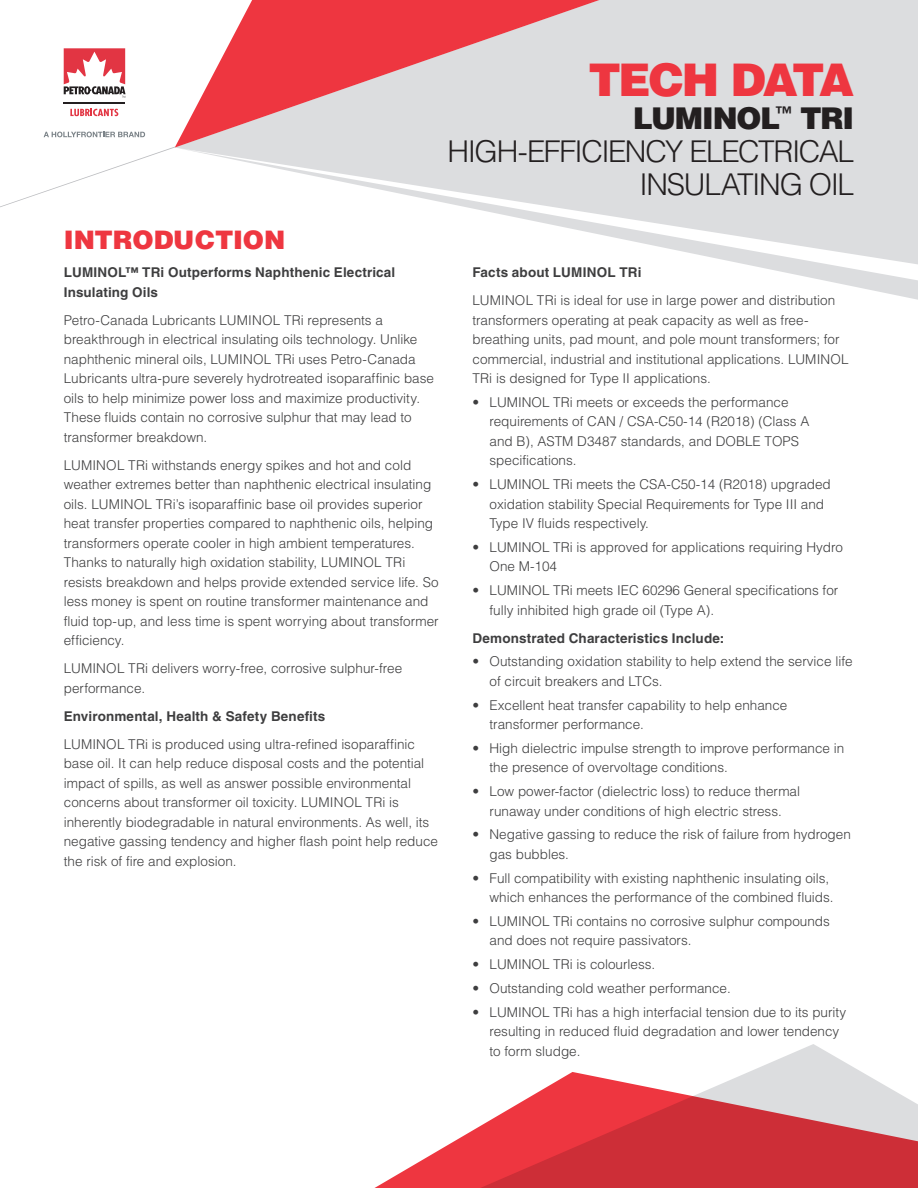
<style>
.page{position:relative;width:918px;height:1188px;background:#fff}
.page>*{position:absolute;margin:0;border:0;box-sizing:border-box;transform-origin:0 0}
.t1{font:900 45px "Helvetica LT Std";letter-spacing:-.065em;color:#ee3640}
.t2{font:300 30px/33px "Helvetica LT Std";letter-spacing:-.05em;color:#231f20;text-align:right}
.t3{font:900 25.5px "Helvetica LT Std";color:#ee3640}
.t4{font:300 13.5px/19.5px "Helvetica LT Std";color:#3e3e3f}
.t5{font:700 13.5px/19.5px "Helvetica LT Std";letter-spacing:.01em;color:#3e3e3f}
.s1{font-weight:900}
</style>
<div class="page">
<svg style="left:0;top:146px;width:175px;height:61px"></svg>
<svg style="left:175px;top:0;width:743px;height:148px;background:#e1b7bb"></svg>
<svg style="left:179px;top:148px;width:739px;height:152px"></svg>
<svg style="left:64px;top:48px;width:62px;height:50px"></svg>
<hr style="left:64px;top:102px;width:61px;height:2px;background:#231f20">
<svg style="left:70px;top:109px;width:48px;height:7px"></svg>
<svg style="left:44px;top:132px;width:101px;height:5px"></svg>
<svg style="left:749px;top:1044px;width:112px;height:28px"></svg>
<svg style="left:374px;top:1072px;width:544px;height:116px"></svg>
<p class="t1" style="left:588px;top:51px;width:267px">TECH DATA</p>
<p class="t2" style="left:448px;top:102px;width:408px"><span class="s1">LUMINOL</span><sup>™</sup> <span class="s1">TRI<br></span>HIGH-EFFICIENCY ELECTRICAL</p>
<p class="t2" style="left:640px;top:168px;width:216px">INSULATING OIL</p>
<p class="t3" style="left:64px;top:223px;width:223px">INTRODUCTION</p>
<p class="t5" style="left:64px;top:262px;width:333px">LUMINOL™ TRi Outperforms Naphthenic Electrical<br>Insulating Oils</p>
<p class="t4" style="left:64px;top:310px;width:372px">Petro-Canada Lubricants LUMINOL TRi represents a breakthrough in electrical insulating oils technology. Unlike naphthenic mineral oils, LUMINOL TRi uses Petro-Canada Lubricants ultra-pure severely hydrotreated isoparaffinic base oils to help minimize power loss and maximize productivity.<br>These fluids contain no corrosive sulphur that may lead to transformer breakdown.</p>
<p class="t4" style="left:64px;top:455px;width:376px">LUMINOL TRi withstands energy spikes and hot and cold weather extremes better than naphthenic electrical insulating oils. LUMINOL TRi’s isoparaffinic base oil provides superior heat transfer properties compared to naphthenic oils, helping transformers operate cooler in high ambient temperatures.<br>Thanks to naturally high oxidation stability, LUMINOL TRi resists breakdown and helps provide extended service life. So less money is spent on routine transformer maintenance and fluid top-up, and less time is spent worrying about transformer efficiency.</p>
<p class="t4" style="left:64px;top:658px;width:340px">LUMINOL TRi delivers worry-free, corrosive sulphur-free performance.</p>
<p class="t5" style="left:64px;top:706px;width:263px">Environmental, Health &amp; Safety Benefits</p>
<p class="t4" style="left:64px;top:734px;width:376px">LUMINOL TRi is produced using ultra-refined isoparaffinic base oil. It can help reduce disposal costs and the potential impact of spills, as well as answer possible environmental concerns about transformer oil toxicity. LUMINOL TRi is inherently biodegradable in natural environments. As well, its negative gassing tendency and higher flash point help reduce the risk of fire and explosion.</p>
<p class="t5" style="left:472px;top:262px;width:170px">Facts about LUMINOL TRi</p>
<p class="t4" style="left:472px;top:290px;width:378px">LUMINOL TRi is ideal for use in large power and distribution transformers operating at peak capacity as well as free&shy;breathing units, pad mount, and pole mount transformers; for commercial, industrial and institutional applications. LUMINOL TRi is designed for Type II applications.</p>
<p class="t4" style="left:490px;top:392px;width:321px;text-indent:-17px">• LUMINOL TRi meets or exceeds the performance requirements of CAN / CSA-C50-14 (R2018) (Class A and B), ASTM D3487 standards, and DOBLE TOPS specifications.</p>
<p class="t4" style="left:490px;top:474px;width:343px;text-indent:-17px">• LUMINOL TRi meets the CSA-C50-14 (R2018) upgraded oxidation stability Special Requirements for Type III and<br>Type IV fluids respectively.</p>
<p class="t4" style="left:490px;top:537px;width:355px;text-indent:-17px">• LUMINOL TRi is approved for applications requiring Hydro<br>One M-104</p>
<p class="t4" style="left:490px;top:580px;width:350px;text-indent:-17px">• LUMINOL TRi meets IEC 60296 General specifications for fully inhibited high grade oil (Type A).</p>
<p class="t5" style="left:472px;top:628px;width:253px">Demonstrated Characteristics Include:</p>
<p class="t4" style="left:490px;top:652px;width:365px;text-indent:-17px">• Outstanding oxidation stability to help extend the service life of circuit breakers and LTCs.</p>
<p class="t4" style="left:490px;top:695px;width:299px;text-indent:-17px">• Excellent heat transfer capability to help enhance transformer performance.</p>
<p class="t4" style="left:490px;top:738px;width:356px;text-indent:-17px">• High dielectric impulse strength to improve performance in the presence of overvoltage conditions.</p>
<p class="t4" style="left:472px;top:781px;width:329px;text-align:center">• Low power-factor (dielectric loss) to reduce thermal runaway under conditions of high electric stress.</p>
<p class="t4" style="left:490px;top:825px;width:363px;text-indent:-17px">• Negative gassing to reduce the risk of failure from hydrogen gas bubbles.</p>
<p class="t4" style="left:490px;top:868px;width:346px;text-indent:-17px">• Full compatibility with existing naphthenic insulating oils, which enhances the performance of the combined fluids.</p>
<p class="t4" style="left:490px;top:911px;width:342px;text-indent:-17px">• LUMINOL TRi contains no corrosive sulphur compounds and does not require passivators.</p>
<p class="t4" style="left:472px;top:954px;width:184px">• LUMINOL TRi is colourless.</p>
<p class="t4" style="left:472px;top:978px;width:260px">• Outstanding cold weather performance.</p>
<p class="t4" style="left:490px;top:1002px;width:358px;text-indent:-17px">• LUMINOL TRi has a high interfacial tension due to its purity resulting in reduced fluid degradation and lower tendency to form sludge.</p>
</div>
